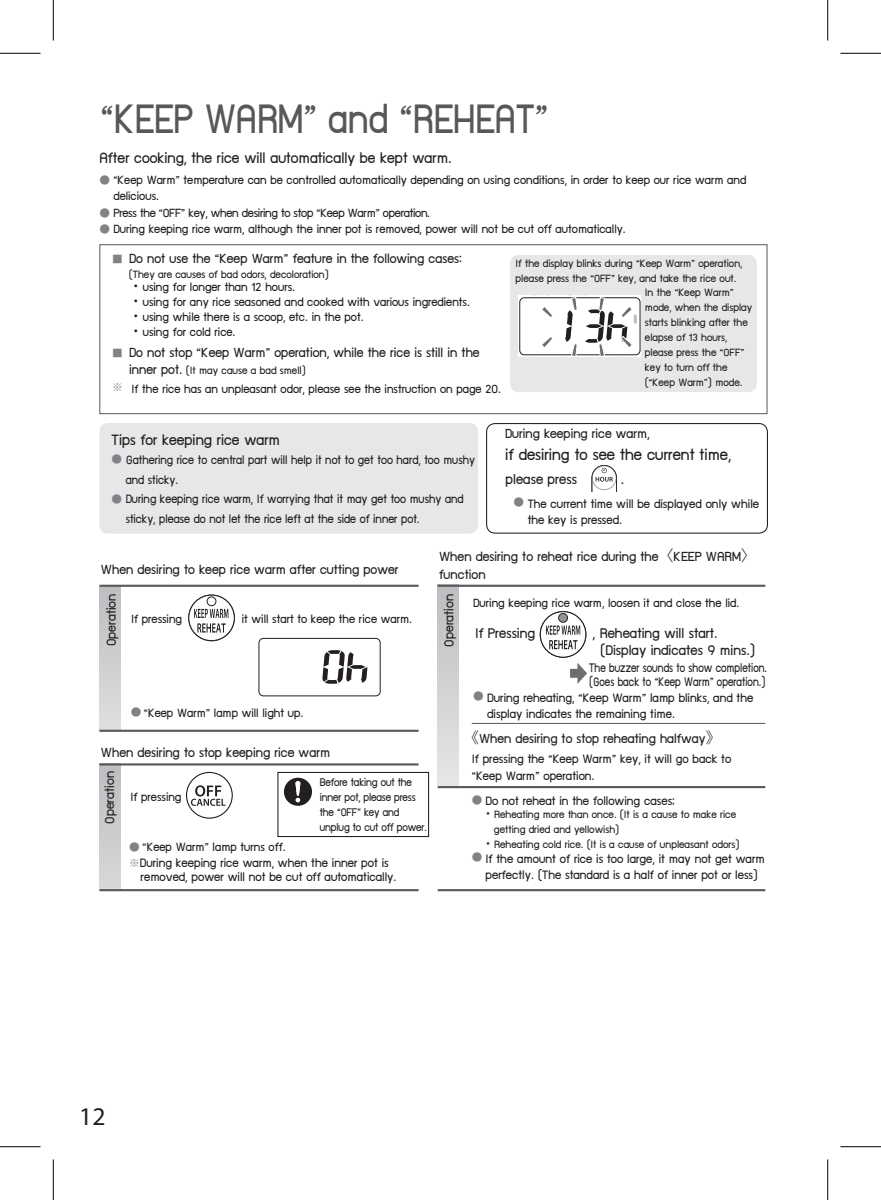
<style>
.page{position:relative;width:881px;height:1200px;background:#fff}
.page>*{position:absolute;margin:0;border:0;box-sizing:border-box;transform-origin:0 0}
.t1{font:46.8px "supermarket";color:#57585a;scale:.9 1}
.t2{font:25.5px "Myriad Pro";color:#231f20}
.t3{font:18px "supermarket";color:#231f20}
.t4{font:16.95px "supermarket";color:#231f20}
.t5{font:15.9px/16.5px "supermarket";color:#231f20}
.t6{font:15px/18px "supermarket";color:#231f20}
.t7{font:14.85px "supermarket";color:#231f20}
.t8{font:14.1px/13.5px "supermarket";color:#231f20;scale:.85 1}
.t9{font:13.8px/16.6px "supermarket";color:#231f20}
.t10{font:13.8px/19.5px "supermarket";color:#231f20;scale:.95 1}
.t11{font:13.5px/16.5px "supermarket";color:#231f20}
.t12{font:12.6px/15px "supermarket";letter-spacing:-.01em;color:#231f20;scale:.95 1}
.t13{font:12px/15px "supermarket";color:#231f20}
.t14{font:10.65px/15.8px "Koz Min Pro";color:#808285}
.s1{font-family:"Koz Min Pro";font-size:10.65px;color:#808285}
.s2{font-family:"Koz Go Pro"}
.s3{font-size:15px}
</style>
<div class="page">
<svg style="left:258px;top:637px;width:123px;height:59px"></svg>
<svg style="left:188px;top:594px;width:47px;height:47px"></svg>
<svg style="left:189px;top:595px;width:45px;height:45px"></svg>
<div style="left:188px;top:595px;width:46px;height:45px;border:1px solid #231f20;border-radius:50%"></div>
<div style="left:207px;top:597px;width:9px;height:8px;background:#fff;border-radius:50%"></div>
<div style="left:207px;top:596px;width:9px;height:10px;border:1px solid #231f20;border-radius:50%"></div>
<div style="left:99px;top:586px;width:22px;height:144px;background:linear-gradient(to bottom,#bcbdc0,#dedfe1)"></div>
<hr style="left:99px;top:584px;width:319px;height:2px;background:#57585a">
<hr style="left:99px;top:729px;width:319px;height:2px;background:#57585a">
<div style="left:99px;top:423px;width:379px;height:110px;background:#e6e7e9;border-radius:9px"></div>
<div style="left:437px;top:584px;width:22px;height:201px;background:linear-gradient(to bottom,#b9babc,#e7e8ea)"></div>
<svg style="left:539px;top:611px;width:47px;height:46px"></svg>
<svg style="left:540px;top:611px;width:45px;height:46px"></svg>
<div style="left:540px;top:611px;width:46px;height:46px;border:1px solid #231f20;border-radius:50%"></div>
<div style="left:558px;top:613px;width:9px;height:9px;background:#939598;border-radius:50%"></div>
<div style="left:558px;top:613px;width:9px;height:9px;border:1px solid #231f20;border-radius:50%"></div>
<svg style="left:570px;top:663px;width:17px;height:21px"></svg>
<hr style="left:437px;top:584px;width:328px;height:2px;background:#57585a">
<hr style="left:437px;top:786px;width:328px;height:2px;background:#57585a">
<hr style="left:437px;top:889px;width:328px;height:2px;background:#57585a">
<hr style="left:471px;top:723px;width:294px;height:1px;background:#57585a">
<div style="left:99px;top:244px;width:668px;height:170px;border:1px solid #57585a"></div>
<div style="left:486px;top:423px;width:281px;height:110px;border:1px solid #231f20;border-radius:9px"></div>
<div style="left:510px;top:255px;width:246px;height:137px;background:#e6e7e9;border-radius:9px"></div>
<svg style="left:518px;top:296px;width:122px;height:60px;background:#dfdede"></svg>
<div style="left:99px;top:763px;width:22px;height:126px;background:#cacbcd"></div>
<hr style="left:99px;top:763px;width:319px;height:2px;background:#57585a">
<hr style="left:99px;top:889px;width:319px;height:2px;background:#57585a">
<div style="left:277px;top:771px;width:152px;height:66px;border:1px solid #231f20"></div>
<svg style="left:284px;top:777px;width:28px;height:28px"></svg>
<svg style="left:591px;top:465px;width:25px;height:26px"></svg>
<svg style="left:194px;top:608px;width:34px;height:24px"></svg>
<svg style="left:186px;top:771px;width:47px;height:47px"></svg>
<div style="left:187px;top:773px;width:45px;height:44px;background:#fff;border-radius:50%"></div>
<svg style="left:191px;top:785px;width:34px;height:20px"></svg>
<svg style="left:549px;top:640px;width:28px;height:9px"></svg>
<svg style="left:546px;top:625px;width:34px;height:9px"></svg>
<hr style="left:0;top:53px;width:40px;height:1px;background:#000">
<hr style="left:840px;top:53px;width:40px;height:1px;background:#000">
<hr style="left:0;top:1146px;width:40px;height:1px;background:#000">
<hr style="left:840px;top:1146px;width:40px;height:1px;background:#000">
<hr style="left:53px;top:0;width:1px;height:41px;background:#000">
<hr style="left:53px;top:1159px;width:1px;height:40px;background:#000">
<hr style="left:827px;top:0;width:1px;height:41px;background:#000">
<hr style="left:827px;top:1159px;width:1px;height:40px;background:#000">
<h1 class="t1" style="left:101px;top:86px;width:498px">“KEEP WARM” and “REHEAT”</h1>
<p class="t4" style="left:99px;top:146px;width:354px">After cooking, the rice will automatically be kept warm.</p>
<p class="t11" style="left:113px;top:172px;width:634px;text-indent:-14px"><span class="s1">●</span> “Keep Warm” temperature can be controlled automatically depending on using conditions, in order to keep our rice warm and delicious.<br>Press the “OFF” key, when desiring to stop “Keep Warm” operation.<br>During keeping rice warm, although the inner pot is removed, power will not be cut off automatically.</p>
<p class="t14" style="left:99px;top:205px;width:12px">● ●</p>
<p class="t6" style="left:112px;top:250px;width:351px"><span class="s1">■</span> Do not use the “Keep Warm” feature in the following cases:</p>
<p class="t13" style="left:129px;top:267px;width:201px">(They are causes of bad odors, decoloration)</p>
<p class="t11" style="left:129px;top:280px;width:342px;line-height:15px"><span class="s2">・</span>using for longer than 12 hours.<br><span class="s2">・</span>using for any rice seasoned and cooked with various ingredients.<span class="s2">・</span>using while there is a scoop, etc. in the pot.<br><span class="s2">・</span>using for cold rice.</p>
<p class="t6" style="left:112px;top:344px;width:369px"><span class="s1">■</span> Do not stop “Keep Warm” operation, while the rice is still in the</p>
<p class="t13" style="left:129px;top:363px;width:178px"><span class="s3">inner pot.</span> (It may cause a bad smell)</p>
<p class="t11" style="left:112px;top:381px;width:390px"><span class="s1">※</span> If the rice has an unpleasant odor, please see the instruction on page 20.</p>
<p class="t13" style="left:515px;top:257px;width:228px">If the display blinks during “Keep Warm” operation, please press the “OFF” key, and take the rice out.</p>
<p class="t13" style="left:645px;top:285px;width:109px">In the “Keep Warm” mode, when the display starts blinking after the elapse of 13 hours, please press the “OFF” key to turn off the (“Keep Warm”) mode.</p>
<p class="t4" style="left:112px;top:428px;width:170px">Tips for keeping rice warm</p>
<p class="t10" style="left:126px;top:451px;width:369px;text-indent:-14px"><span class="s1">●</span> Gathering rice to central part will help it not to get too hard, too mushy and sticky.<br>During keeping rice warm, If worrying that it may get too mushy and sticky, please do not let the rice left at the side of inner pot.</p>
<p class="t14" style="left:112px;top:491px;width:12px">●</p>
<p class="t7" style="left:505px;top:424px;width:146px">During keeping rice warm,</p>
<h3 class="t3" style="left:505px;top:442px;width:227px">if desiring to see the current time,</h3>
<p class="t5" style="left:505px;top:471px;width:73px">please press</p>
<p class="t5" style="left:621px;top:471px;width:5px">.</p>
<p class="t9" style="left:527px;top:495px;width:233px;text-indent:-14px"><span class="s1">●</span> The current time will be displayed only while the key is pressed.</p>
<p class="t6" style="left:101px;top:561px;width:299px">When desiring to keep rice warm after cutting power</p>
<p class="t7" style="left:101px;top:646px;width:54px;rotate:-90deg">Operation</p>
<p class="t11" style="left:131px;top:611px;width:52px">If pressing</p>
<p class="t11" style="left:242px;top:611px;width:172px">it will start to keep the rice warm.</p>
<p class="t6" style="left:439px;top:548px;width:318px">When desiring to reheat rice during the<span class="s2">〈</span>KEEP WARM<span class="s2">〉</span>function</p>
<p class="t7" style="left:439px;top:646px;width:54px;rotate:-90deg">Operation</p>
<p class="t11" style="left:473px;top:595px;width:267px">During keeping rice warm, loosen it and close the lid.</p>
<p class="t5" style="left:475px;top:625px;width:62px">If Pressing</p>
<p class="t5" style="left:600px;top:625px;width:156px;text-indent:-8px">, Reheating will start. (Display indicates 9 mins.)</p>
<p class="t8" style="left:589px;top:661px;width:211px">The buzzer sounds to show completion. (Goes back to “Keep Warm” operation.)</p>
<p class="t9" style="left:473px;top:689px;width:281px"><span class="s1">●</span> During reheating, “Keep Warm” lamp blinks, and the</p>
<p class="t11" style="left:131px;top:705px;width:174px"><span class="s1">●</span> “Keep Warm” lamp will light up.</p>
<p class="t9" style="left:487px;top:706px;width:189px">display indicates the remaining time.</p>
<p class="t6" style="left:101px;top:744px;width:231px">When desiring to stop keeping rice warm</p>
<p class="t7" style="left:100px;top:823px;width:54px;rotate:-90deg">Operation</p>
<p class="t11" style="left:130px;top:788px;width:52px">If pressing</p>
<p class="t11" style="left:129px;top:838px;width:158px"><span class="s1">●</span> “Keep Warm” lamp turns off.</p>
<p class="t12" style="left:320px;top:774px;width:114px">Before taking out the inner pot, please press the “OFF” key and unplug to cut off power.</p>
<p class="t9" style="left:141px;top:856px;width:257px;line-height:13.5px;text-indent:-11px"><span class="s1">※</span>During keeping rice warm, when the inner pot is removed, power will not be cut off automatically.</p>
<p class="t7" style="left:464px;top:728px;width:258px"><span class="s2">《</span>When desiring to stop reheating halfway<span class="s2">》</span></p>
<p class="t9" style="left:471px;top:751px;width:261px">If pressing the “Keep Warm” key, it will go back to “Keep Warm” operation.</p>
<p class="t9" style="left:471px;top:793px;width:204px"><span class="s1">●</span> Do not reheat in the following cases;</p>
<p class="t13" style="left:482px;top:807px;width:255px"><span class="s2">・</span>Reheating more than once. (It is a cause to make rice</p>
<p class="t13" style="left:494px;top:822px;width:127px">getting dried and yellowish)</p>
<p class="t13" style="left:482px;top:837px;width:259px"><span class="s2">・</span>Reheating cold rice. (It is a cause of unpleasant odors)</p>
<p class="t9" style="left:471px;top:850px;width:294px;text-align:center"><span class="s1">●</span> If the amount of rice is too large, it may not get warm perfectly. (The standard is a half of inner pot or less)</p>
<h2 class="t2" style="left:79px;top:1100px;width:28px">12</h2>
</div>
